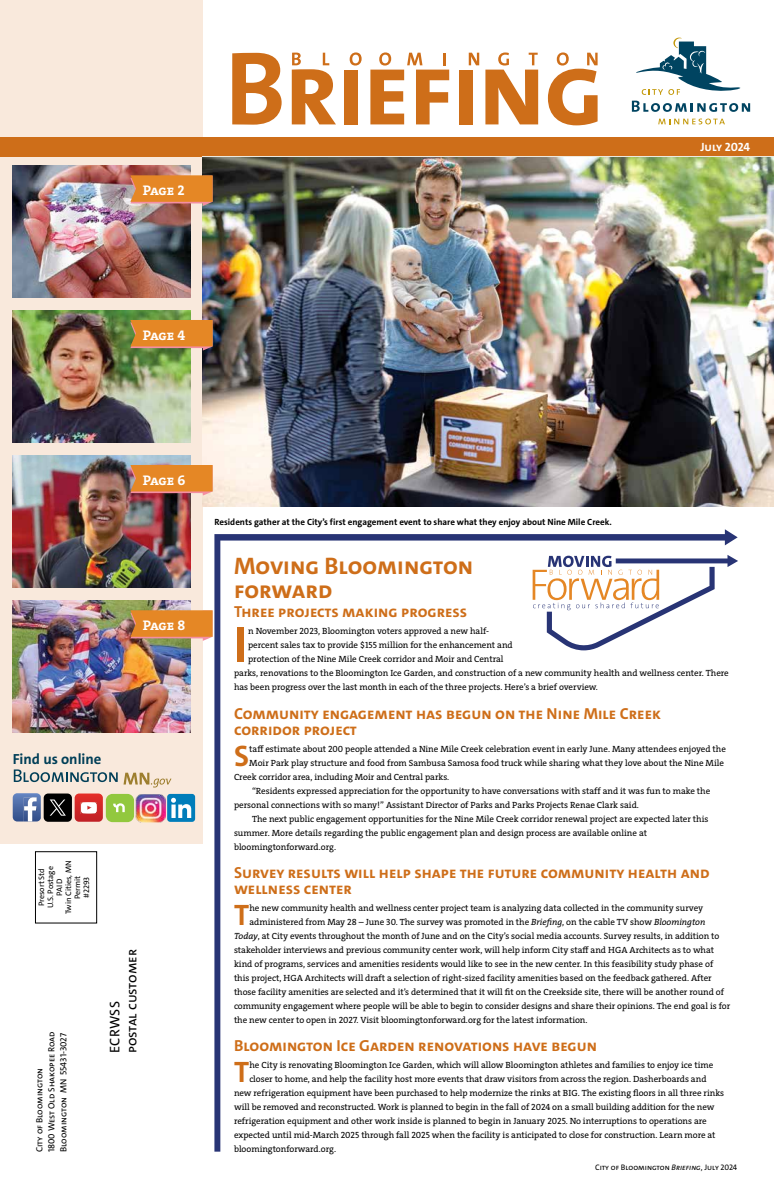
<style>
.page{position:relative;width:774px;height:1188px;background:#fff}
.page>*{position:absolute;margin:0;border:0;box-sizing:border-box;transform-origin:0 0}
.t1{font:700 50.5px "The Sans";color:#ce6e19}
.t2{font:700 29.7px "The Sans";color:#ce6e19}
.t3{font:700 24px/24px "The Sans";color:#ce6e19}
.t4{font:700 16px/16px "The Sans";color:#ce6e19}
.t5{font:700 14.7px "The Sans";color:#003e57}
.t6{font:14px/17px "The Sans";color:#000}
.t7{font:700 14px "The Serif";letter-spacing:-.025em;color:#fff}
.t8{font:700 12px "The Sans";letter-spacing:-.01em;color:#fff}
.t9{font:9px "The Serif";color:#000}
.t10{font:700 9px "The Sans";color:#000}
.t11{font:9px/12px "The Sans";color:#000}
.t12{font:8px/9px "The Sans";color:#000;text-align:center}
.s1{font-style:italic}
</style>
<div class="page">
<div style="left:35px;top:851px;width:62px;height:73px;border:1px solid #000"></div>
<div style="left:0;top:0;width:202px;height:843px;background:#f9e9dc"></div>
<div style="left:0;top:137px;width:774px;height:20px;background:#ce6e19"></div>
<svg style="left:658px;top:119px;width:67px;height:5px"></svg>
<svg style="left:631px;top:38px;width:120px;height:74px"></svg>
<svg style="left:232px;top:53px;width:50px;height:72px"></svg>
<div style="left:344px;top:70px;width:13px;height:54px;background:#ce6e19"></div>
<div style="left:459px;top:70px;width:13px;height:54px;background:#ce6e19"></div>
<svg style="left:292px;top:53px;width:44px;height:71px"></svg>
<svg style="left:350px;top:52px;width:12px;height:14px"></svg>
<svg style="left:370px;top:52px;width:79px;height:72px"></svg>
<svg style="left:469px;top:53px;width:10px;height:12px"></svg>
<svg style="left:485px;top:52px;width:53px;height:72px"></svg>
<svg style="left:548px;top:52px;width:50px;height:73px"></svg>
<img style="left:13px;top:601px;width:177px;height:132px">
<img style="left:12px;top:166px;width:178px;height:132px">
<img style="left:12px;top:456px;width:178px;height:132px">
<img style="left:12px;top:311px;width:178px;height:132px">
<svg style="left:214px;top:529px;width:524px;height:623px"></svg>
<img style="left:202px;top:157px;width:572px;height:349px">
<svg style="left:533px;top:555px;width:205px;height:95px"></svg>
<svg style="left:14px;top:769px;width:104px;height:13px"></svg>
<svg style="left:124px;top:773px;width:47px;height:15px"></svg>
<svg style="left:130px;top:175px;width:83px;height:31px;background:#df8939"></svg>
<svg style="left:130px;top:320px;width:83px;height:31px;background:#d58631"></svg>
<svg style="left:130px;top:465px;width:83px;height:31px;background:#dc8235"></svg>
<svg style="left:130px;top:610px;width:83px;height:31px;background:#dc8835"></svg>
<svg style="left:13px;top:793px;width:28px;height:29px"></svg>
<div style="left:44px;top:794px;width:28px;height:28px;background:#000;border-radius:5px"></div>
<svg style="left:75px;top:794px;width:28px;height:28px"></svg>
<img style="left:136px;top:794px;width:29px;height:28px">
<div style="left:106px;top:794px;width:28px;height:28px;background:#92c83e;border-radius:7px"></div>
<svg style="left:113px;top:803px;width:12px;height:9px"></svg>
<svg style="left:50px;top:799px;width:16px;height:17px"></svg>
<div style="left:167px;top:794px;width:28px;height:28px;background:#007dba;border-radius:3px"></div>
<svg style="left:171px;top:798px;width:20px;height:20px"></svg>
<h3 class="t7" style="left:143px;top:181px;width:43px">Page 2</h3>
<h3 class="t8" style="left:700px;top:140px;width:51px">July 2024</h3>
<h3 class="t7" style="left:143px;top:326px;width:44px">Page 4</h3>
<h3 class="t7" style="left:143px;top:471px;width:44px">Page 6</h3>
<h3 class="t7" style="left:143px;top:616px;width:44px">Page 8</h3>
<h3 class="t5" style="left:13px;top:749px;width:90px">Find us online</h3>
<p class="t12" style="left:37px;top:914px;width:55px;rotate:-90deg">Presort Std<br>U.S. Postage<br>PAID<br>Twin Cities, MN<br>Permit<br>#2293</p>
<p class="t11" style="left:33px;top:1152px;width:122px;rotate:-90deg">City of Bloomington<br>1800 West Old Shakopee Road<br>Bloomington MN 55431-3027</p>
<h3 class="t6" style="left:106px;top:1053px;width:105px;rotate:-90deg">ECRWSS<br>postal customer</h3>
<p class="t10" style="left:214px;top:516px;width:399px">Residents gather at the City’s first engagement event to share what they enjoy about Nine Mile Creek.</p>
<h3 class="t3" style="left:234px;top:554px;width:241px">Moving Bloomington forward</h3>
<h3 class="t4" style="left:234px;top:603px;width:235px">Three projects making progress</h3>
<h1 class="t1" style="left:234px;top:612px;width:15px">I</h1>
<p class="t9" style="left:248px;top:625px;width:243px">n November 2023, Bloomington voters approved a new half-</p>
<p class="t9" style="left:248px;top:639px;width:266px">percent sales tax to provide $155 million for the enhancement and</p>
<p class="t9" style="left:248px;top:653px;width:257px">protection of the Nine Mile Creek corridor and Moir and Central</p>
<p class="t9" style="left:234px;top:667px;width:496px">parks, renovations to the Bloomington Ice Garden, and construction of a new community health and wellness center. There</p>
<p class="t9" style="left:234px;top:681px;width:365px">has been progress over the last month in each of the three projects. Here’s a brief overview.</p>
<h3 class="t4" style="left:234px;top:706px;width:429px">Community engagement has begun on the Nine Mile Creek corridor project</h3>
<h2 class="t2" style="left:234px;top:737px;width:16px">S</h2>
<p class="t9" style="left:249px;top:743px;width:478px">taff estimate about 200 people attended a Nine Mile Creek celebration event in early June. Many attendees enjoyed the</p>
<p class="t9" style="left:249px;top:757px;width:476px">Moir Park play structure and food from Sambusa Samosa food truck while sharing what they love about the Nine Mile</p>
<p class="t9" style="left:234px;top:771px;width:217px">Creek corridor area, including Moir and Central parks.</p>
<p class="t9" style="left:252px;top:785px;width:460px">“Residents expressed appreciation for the opportunity to have conversations with staff and it was fun to make the</p>
<p class="t9" style="left:234px;top:799px;width:406px">personal connections with so many!” Assistant Director of Parks and Parks Projects Renae Clark said.</p>
<p class="t9" style="left:252px;top:813px;width:458px">The next public engagement opportunities for the Nine Mile Creek corridor renewal project are expected later this</p>
<p class="t9" style="left:234px;top:827px;width:415px">summer. More details regarding the public engagement plan and design process are available online at</p>
<p class="t9" style="left:234px;top:841px;width:104px">bloomingtonforward.org.</p>
<h3 class="t4" style="left:234px;top:865px;width:477px">Survey results will help shape the future community health and wellness center</h3>
<h2 class="t2" style="left:234px;top:896px;width:17px">T</h2>
<p class="t9" style="left:249px;top:902px;width:455px">he new community health and wellness center project team is analyzing data collected in the community survey</p>
<p class="t9" style="left:249px;top:916px;width:457px">administered from May 28 – June 30. The survey was promoted in the <span class="s1">Briefing</span>, on the cable TV show <span class="s1">Bloomington</span></p>
<p class="t9" style="left:234px;top:930px;width:487px"><span class="s1">Today</span>, at City events throughout the month of June and on the City’s social media accounts. Survey results, in addition to</p>
<p class="t9" style="left:234px;top:944px;width:481px">stakeholder interviews and previous community center work, will help inform City staff and HGA Architects as to what</p>
<p class="t9" style="left:234px;top:958px;width:481px">kind of programs, services and amenities residents would like to see in the new center. In this feasibility study phase of</p>
<p class="t9" style="left:234px;top:972px;width:479px">this project, HGA Architects will draft a selection of right-sized facility amenities based on the feedback gathered. After</p>
<p class="t9" style="left:234px;top:986px;width:492px">those facility amenities are selected and it’s determined that it will fit on the Creekside site, there will be another round of</p>
<p class="t9" style="left:234px;top:1000px;width:498px">community engagement where people will be able to begin to consider designs and share their opinions. The end goal is for</p>
<p class="t9" style="left:234px;top:1014px;width:355px">the new center to open in 2027. Visit bloomingtonforward.org for the latest information.</p>
<h3 class="t4" style="left:234px;top:1038px;width:365px">Bloomington Ice Garden renovations have begun</h3>
<h2 class="t2" style="left:234px;top:1053px;width:17px">T</h2>
<p class="t9" style="left:249px;top:1059px;width:465px">he City is renovating Bloomington Ice Garden, which will allow Bloomington athletes and families to enjoy ice time</p>
<p class="t9" style="left:249px;top:1073px;width:459px">closer to home, and help the facility host more events that draw visitors from across the region. Dasherboards and</p>
<p class="t9" style="left:234px;top:1087px;width:492px">new refrigeration equipment have been purchased to help modernize the rinks at BIG. The existing floors in all three rinks</p>
<p class="t9" style="left:234px;top:1101px;width:482px">will be removed and reconstructed. Work is planned to begin in the fall of 2024 on a small building addition for the new</p>
<p class="t9" style="left:234px;top:1115px;width:474px">refrigeration equipment and other work inside is planned to begin in January 2025. No interruptions to operations are</p>
<p class="t9" style="left:234px;top:1129px;width:483px">expected until mid-March 2025 through fall 2025 when the facility is anticipated to close for construction. Learn more at</p>
<p class="t9" style="left:234px;top:1143px;width:104px">bloomingtonforward.org.</p>
<p class="t12" style="left:595px;top:1163px;width:144px">City of Bloomington <span class="s1">Briefing</span>, July 2024</p>
</div>
